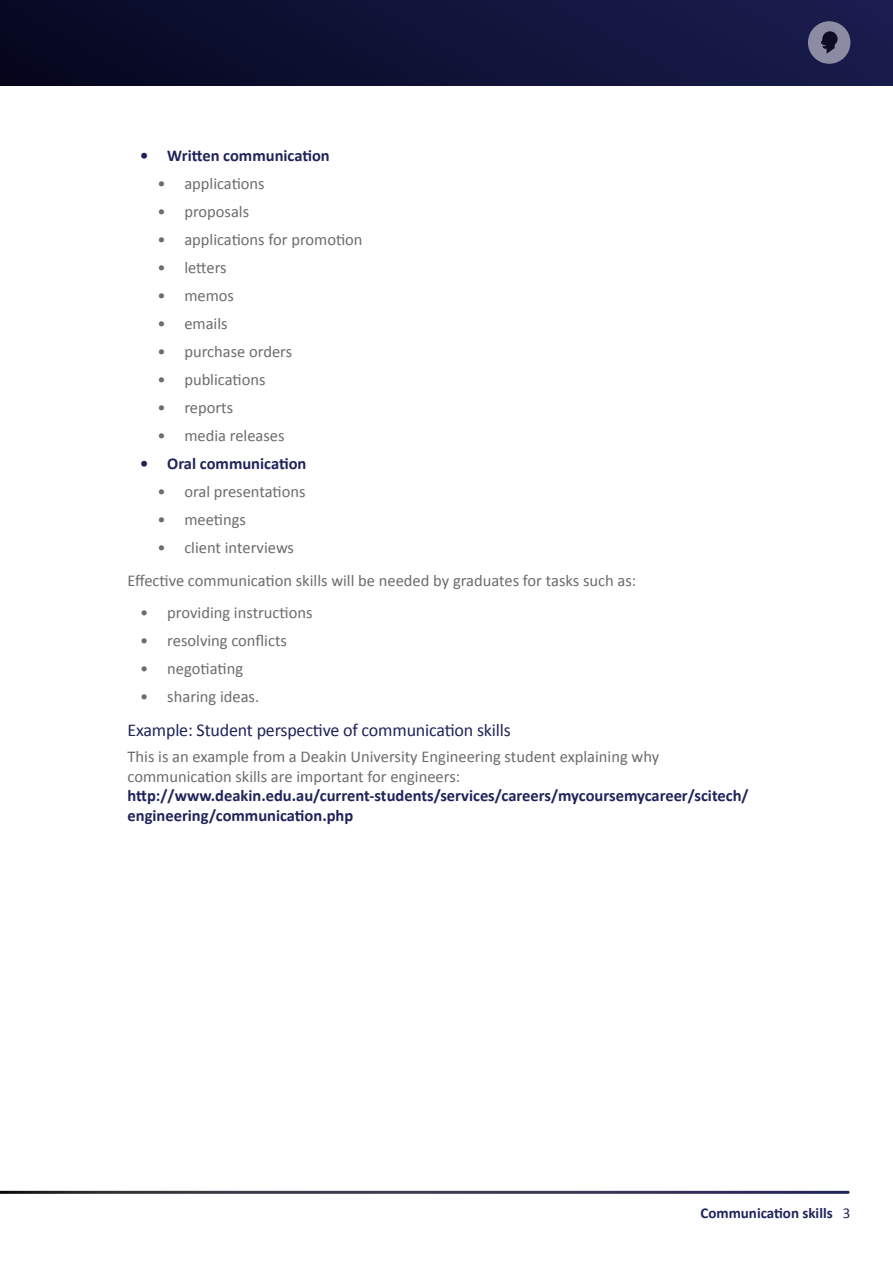
<style>
.page{position:relative;width:893px;height:1263px;background:#fff}
.page>*{position:absolute;margin:0;border:0;box-sizing:border-box;transform-origin:0 0}
.t1{font:18px "Calibri";letter-spacing:-.01em;color:#1f235a}
.BODY{font:16.5px "Calibri";color:#6b6c6e}
.BODY-2{font:700 16.5px/19.5px "Calibri";color:#1f235a}
.t2{font:700 15px "Calibri";color:#1f235a}
.s1{font-weight:400;color:#6b6c6e}
.s2{font-weight:400}
</style>
<div class="page">
<div style="left:0;top:0;width:893px;height:85px;background:linear-gradient(to right,#070821,#1a1d4e)"></div>
<div style="left:808px;top:21px;width:42px;height:43px;background:#8b8ca3;border-radius:50%"></div>
<svg style="left:821px;top:31px;width:16px;height:23px"></svg>
<p class="BODY-2" style="left:140px;top:146px;width:191px">• Written communication</p>
<p class="BODY" style="left:157px;top:173px;width:109px">• applications</p>
<p class="BODY" style="left:157px;top:201px;width:93px">• proposals</p>
<p class="BODY" style="left:157px;top:229px;width:207px">• applications for promotion</p>
<p class="BODY" style="left:157px;top:257px;width:71px">• letters</p>
<p class="BODY" style="left:157px;top:285px;width:78px">• memos</p>
<p class="BODY" style="left:157px;top:313px;width:72px">• emails</p>
<p class="BODY" style="left:157px;top:341px;width:136px">• purchase orders</p>
<p class="BODY" style="left:157px;top:369px;width:110px">• publications</p>
<p class="BODY" style="left:157px;top:397px;width:77px">• reports</p>
<p class="BODY" style="left:157px;top:425px;width:129px">• media releases</p>
<p class="BODY-2" style="left:140px;top:454px;width:168px">• Oral communication</p>
<p class="BODY" style="left:157px;top:481px;width:150px">• oral presentations</p>
<p class="BODY" style="left:157px;top:509px;width:90px">• meetings</p>
<p class="BODY" style="left:157px;top:537px;width:138px">• client interviews</p>
<p class="BODY" style="left:128px;top:570px;width:510px">Effective communication skills will be needed by graduates for tasks such as:</p>
<p class="BODY" style="left:140px;top:602px;width:174px">• providing instructions</p>
<p class="BODY" style="left:140px;top:630px;width:148px">• resolving conflicts</p>
<p class="BODY" style="left:140px;top:658px;width:104px">• negotiating</p>
<p class="BODY" style="left:140px;top:686px;width:120px">• sharing ideas.</p>
<h3 class="t1" style="left:128px;top:719px;width:385px">Example: Student perspective of communication skills</h3>
<p class="BODY-2" style="left:128px;top:747px;width:623px"><span class="s1">This is an example from a Deakin University Engineering student explaining why communication skills are important for engineers: </span>http://www.deakin.edu.au/current-students/services/careers/mycoursemycareer/scitech/ engineering/communication.php</p>
<p class="t2" style="left:700px;top:1203px;width:151px">Communication skills <span class="s2">3</span></p>
</div>
